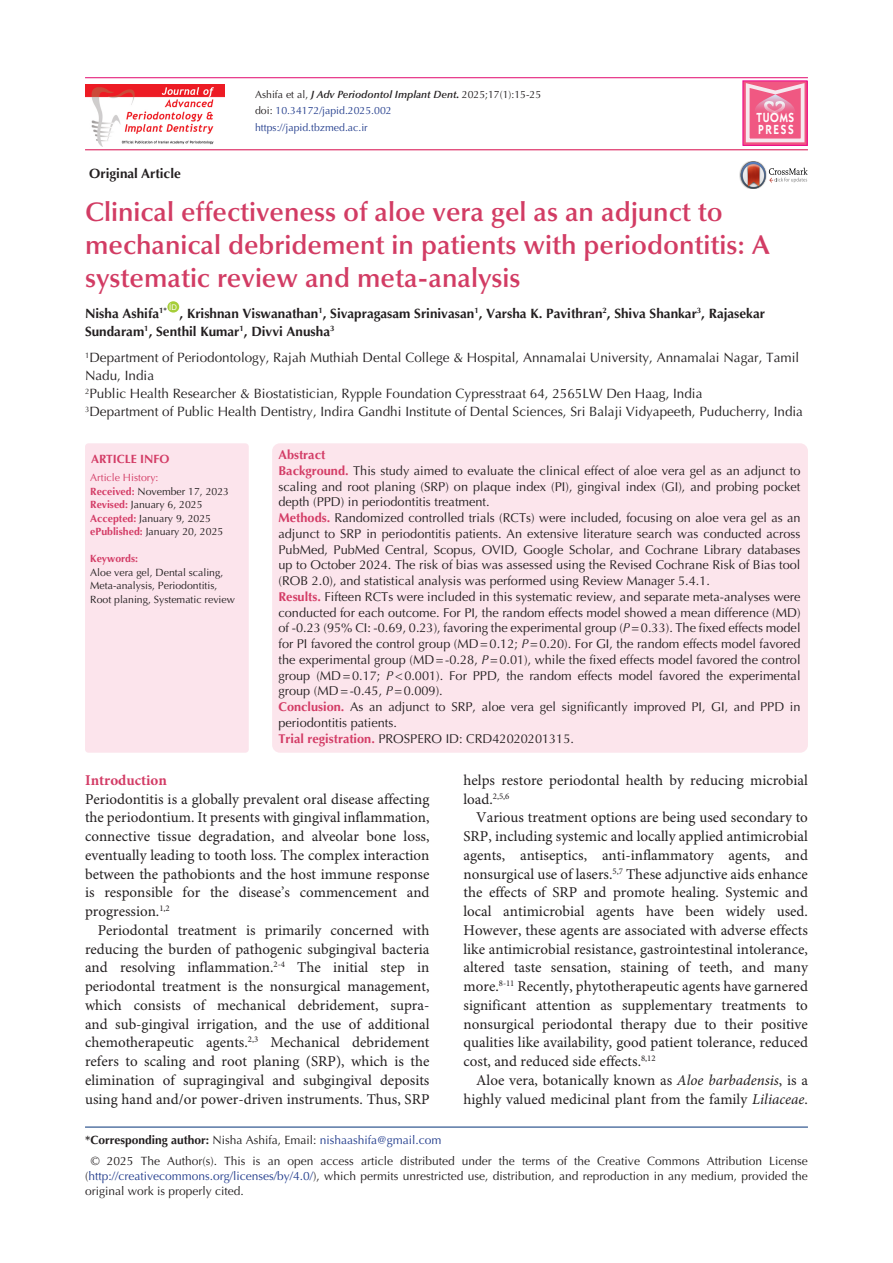
<style>
.page{position:relative;width:893px;height:1263px;background:#fff}
.page>*{position:absolute;margin:0;border:0;box-sizing:border-box;transform-origin:0 0}
.t1{font:600 27px/33px "Optima LT Std";color:#d23c64}
.t2{font:15px/18.8px "Minion Pro";color:#231f20;text-align:justify}
.t3{font:700 15px "Minion Pro";color:#d33c66}
.t4{font:13.5px/18px "Optima LT Std";color:#231f20}
.t5{font:700 13.5px/18px "Optima LT Std";color:#231f20}
.t6{font:600 13.2px/11.7px "ITC Kabel Std";letter-spacing:.11em;color:#fff;scale:.85 1}
.t7{font:12.75px/15.8px "Optima LT Std";color:#231f20;text-align:justify}
.t8{font:700 12.75px "Optima LT Std";color:#d33c66}
.corresponding{font:12px/15px "Optima LT Std";color:#231f20;text-align:justify}
.corresponding-2{font:700 12px "Optima LT Std";color:#231f20}
.t9{font:700 12px "Optima LT Std";color:#d33c66}
.t10{font:10.5px/13.5px "Optima LT Std";color:#231f20}
.t11{font:10.5px "Optima LT Std";color:#253f8e}
.t12{font:10.5px "Optima LT Std";color:#d33c66}
.t13{font:700 10.5px "Optima LT Std";color:#d33c66}
.t14{font:7.8px "Arial";color:#fff}
.s1{font-weight:600;font-style:italic}
.s2{font-weight:700;font-style:italic}
.s3{color:#231f20}
.s4{font-weight:700;color:#d33c66}
.s5{font-style:italic}
.s6{font-weight:400}
.s7{font-weight:400;color:#253f8e}
.s8{color:#253f8e}
</style>
<div class="page">
<hr style="left:85px;top:149px;width:723px;height:1px;background:#d8094b">
<hr style="left:85px;top:77px;width:723px;height:1px;background:#e2086e">
<div style="left:167px;top:301px;width:12px;height:12px;background:#a6ce39;border-radius:50%"></div>
<img style="left:739px;top:169px;width:2px;height:13px">
<svg style="left:741px;top:161px;width:67px;height:28px"></svg>
<hr style="left:85px;top:1127px;width:723px;height:1px;background:#053278">
<img style="left:85px;top:84px;width:139px;height:62px">
<div style="left:743px;top:81px;width:64px;height:64px;background:linear-gradient(to bottom,#f17195,#f17195)"></div>
<div style="left:743px;top:81px;width:64px;height:64px;border:1px solid #ed028c"></div>
<svg style="left:746px;top:83px;width:58px;height:59px;background:#f082a1"></svg>
<div style="left:85px;top:443px;width:164px;height:310px;background:#fce4ec;border-radius:3px"></div>
<div style="left:272px;top:443px;width:536px;height:310px;background:#fce5ec;border-radius:8px"></div>
<p class="t5" style="left:89px;top:164px;width:93px">Original Article</p>
<p class="t10" style="left:255px;top:87px;width:288px">Ashifa et al, <span class="s1">J Adv Periodontol Implant Dent</span><span class="s2">.</span> 2025;17(1):15-25</p>
<p class="t11" style="left:255px;top:105px;width:138px"><span class="s3">doi:</span> 10.34172/japid.2025.002</p>
<p class="t11" style="left:255px;top:122px;width:114px">https://japid.tbzmed.ac.ir</p>
<p class="t6" style="left:756px;top:112px;width:46px">TUOMS<br>PRESS</p>
<p class="t1" style="left:85px;top:195px;width:686px">Clinical effectiveness of aloe vera gel as an adjunct to mechanical debridement in patients with periodontitis: A systematic review and meta-analysis</p>
<p class="t5" style="left:85px;top:304px;width:83px">Nisha Ashifa<sup>1*</sup></p>
<p class="t14" style="left:169px;top:302px;width:9px">ID</p>
<p class="t5" style="left:85px;top:304px;width:681px;text-indent:95px">, Krishnan Viswanathan<sup>1</sup>, Sivapragasam Srinivasan<sup>1</sup>, Varsha K. Pavithran<sup>2</sup>, Shiva Shankar<sup>3</sup>, Rajasekar<br>Sundaram<sup>1</sup>, Senthil Kumar<sup>1</sup>, Divvi Anusha<sup>3</sup></p>
<p class="t4" style="left:85px;top:349px;width:716px"><sup>1</sup>Department of Periodontology, Rajah Muthiah Dental College &amp; Hospital, Annamalai University, Annamalai Nagar, Tamil<br>Nadu, India</p>
<p class="t4" style="left:85px;top:385px;width:619px"><sup>2</sup>Public Health Researcher &amp; Biostatistician, Rypple Foundation Cypresstraat 64, 2565LW Den Haag, India</p>
<p class="t4" style="left:85px;top:403px;width:719px"><sup>3</sup>Department of Public Health Dentistry, Indira Gandhi Institute of Dental Sciences, Sri Balaji Vidyapeeth, Puducherry, India</p>
<p class="t9" style="left:91px;top:452px;width:80px">ARTICLE INFO</p>
<p class="t8" style="left:279px;top:447px;width:48px">Abstract</p>
<p class="t7" style="left:279px;top:463px;width:523px"><span class="s4">Background.</span> This study aimed to evaluate the clinical effect of aloe vera gel as an adjunct to scaling and root planing (SRP) on plaque index (PI), gingival index (GI), and probing pocket depth (PPD) in periodontitis treatment.</p>
<p class="t7" style="left:279px;top:510px;width:524px"><span class="s4">Methods.</span> Randomized controlled trials (RCTs) were included, focusing on aloe vera gel as an adjunct to SRP in periodontitis patients. An extensive literature search was conducted across PubMed, PubMed Central, Scopus, OVID, Google Scholar, and Cochrane Library databases up to October 2024. The risk of bias was assessed using the Revised Cochrane Risk of Bias tool (ROB 2.0), and statistical analysis was performed using Review Manager 5.4.1.</p>
<p class="t7" style="left:279px;top:589px;width:524px"><span class="s4">Results.</span> Fifteen RCTs were included in this systematic review, and separate meta-analyses were conducted for each outcome. For PI, the random effects model showed a mean difference (MD) of -0.23 (95% CI: -0.69, 0.23), favoring the experimental group (<span class="s5">P</span>=0.33). The fixed effects model for PI favored the control group (MD=0.12; <span class="s5">P</span>=0.20). For GI, the random effects model favored the experimental group (MD=-0.28, <span class="s5">P</span>=0.01), while the fixed effects model favored the control group (MD=0.17; <span class="s5">P</span>&lt;0.001). For PPD, the random effects model favored the experimental group (MD=-0.45, <span class="s5">P</span>=0.009).</p>
<p class="t7" style="left:279px;top:699px;width:523px"><span class="s4">Conclusion.</span> As an adjunct to SRP, aloe vera gel significantly improved PI, GI, and PPD in periodontitis patients.</p>
<p class="t7" style="left:279px;top:730px;width:297px"><span class="s4">Trial registration.</span> PROSPERO ID: CRD42020201315.</p>
<p class="t12" style="left:90px;top:472px;width:70px">Article History:</p>
<p class="t10" style="left:90px;top:485px;width:140px"><span class="s4">Received:</span> November 17, 2023</p>
<p class="t10" style="left:90px;top:498px;width:114px"><span class="s4">Revised:</span> January 6, 2025</p>
<p class="t10" style="left:90px;top:512px;width:122px"><span class="s4">Accepted:</span> January 9, 2025</p>
<p class="t10" style="left:90px;top:525px;width:135px"><span class="s4">ePublished:</span> January 20, 2025</p>
<p class="t13" style="left:90px;top:553px;width:49px">Keywords:</p>
<p class="t10" style="left:90px;top:566px;width:146px">Aloe vera gel, Dental scaling,<br>Meta-analysis, Periodontitis,<br>Root planing, Systematic review</p>
<p class="t3" style="left:85px;top:769px;width:83px">Introduction</p>
<p class="t2" style="left:85px;top:790px;width:346px">Periodontitis is a globally prevalent oral disease affecting the periodontium. It presents with gingival inflammation, connective tissue degradation, and alveolar bone loss, eventually leading to tooth loss. The complex interaction between the pathobionts and the host immune response is responsible for the disease’s commencement and progression.<sup>1,2</sup></p>
<p class="t2" style="left:85px;top:921px;width:346px;text-indent:13px">Periodontal treatment is primarily concerned with reducing the burden of pathogenic subgingival bacteria and resolving inflammation.<sup>2-4</sup> The initial step in periodontal treatment is the nonsurgical management, which consists of mechanical debridement, supra&shy;and sub-gingival irrigation, and the use of additional chemotherapeutic agents.<sup>2,3</sup> Mechanical debridement refers to scaling and root planing (SRP), which is the elimination of supragingival and subgingival deposits using hand and/or power-driven instruments. Thus, SRP</p>
<p class="corresponding-2" style="left:85px;top:1133px;width:358px">*Corresponding author: <span class="s6">Nisha Ashifa, Email:</span> <span class="s7">nishaashifa@gmail.com</span></p>
<p class="t2" style="left:463px;top:771px;width:346px">helps restore periodontal health by reducing microbial load.<sup>2,5,6</sup></p>
<p class="t2" style="left:463px;top:809px;width:346px;text-indent:13px">Various treatment options are being used secondary to SRP, including systemic and locally applied antimicrobial agents, antiseptics, anti-inflammatory agents, and nonsurgical use of lasers.<sup>5,7</sup> These adjunctive aids enhance the effects of SRP and promote healing. Systemic and local antimicrobial agents have been widely used.<br>However, these agents are associated with adverse effects like antimicrobial resistance, gastrointestinal intolerance, altered taste sensation, staining of teeth, and many more.<sup>8-11</sup> Recently, phytotherapeutic agents have garnered significant attention as supplementary treatments to nonsurgical periodontal therapy due to their positive qualities like availability, good patient tolerance, reduced cost, and reduced side effects.<sup>8,12</sup></p>
<p class="t2" style="left:463px;top:1071px;width:346px;text-align:right">Aloe vera, botanically known as <span class="s5">Aloe barbadensis</span>, is a highly valued medicinal plant from the family <span class="s5">Liliaceae</span>.</p>
<p class="corresponding" style="left:85px;top:1154px;width:724px;text-indent:6px">© 2025 The Author(s). This is an open access article distributed under the terms of the Creative Commons Attribution License (<span class="s8">http://creativecommons.org/licenses/by/4.0/</span>), which permits unrestricted use, distribution, and reproduction in any medium, provided the original work is properly cited.</p>
</div>
